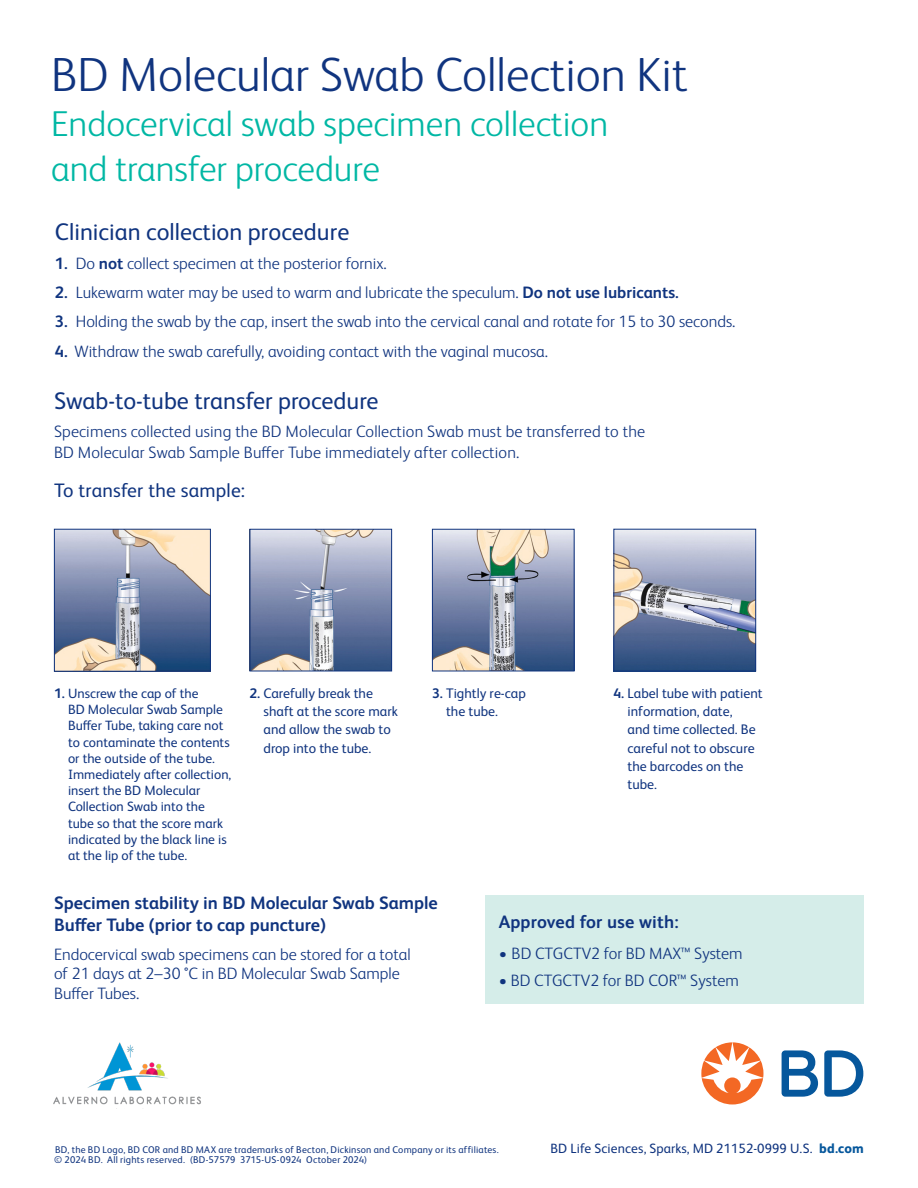
<style>
.page{position:relative;width:918px;height:1188px;background:#fff}
.page>*{position:absolute;margin:0;border:0;box-sizing:border-box;transform-origin:0 0}
.t1{font:300 48px "FS Albert Pro";color:#10347f}
.t2{font:300 36px/45px "FS Albert Pro";color:#00b7a4}
.t3{font:24px "FS Albert Pro";color:#10347f}
.t4{font:19.5px "FS Albert Pro";letter-spacing:.01em;color:#10347f}
.t5{font:700 18px/21.6px "FS Albert Pro";color:#10347f}
.t6{font:300 16.5px/19.8px "FS Albert Pro";color:#10347f}
.t7{font:13.8px/18.3px "FS Albert Pro";color:#10347f}
.t8{font:13.5px/16.2px "FS Albert Pro";color:#10347f}
.t9{font:9.75px/9.8px "FS Albert Pro";letter-spacing:.02em;color:#10347f}
.s1{font-weight:700}
.s2{font-weight:700;font-size:13.8px}
.s3{font-weight:400}
.s4{font-weight:800;color:#06579c}
</style>
<div class="page">
<img style="left:56px;top:531px;width:153px;height:139px">
<div style="left:54px;top:529px;width:157px;height:143px;border:1px solid #10347f"></div>
<img style="left:251px;top:531px;width:139px;height:138px">
<div style="left:249px;top:529px;width:143px;height:142px;border:1px solid #10347f"></div>
<img style="left:434px;top:531px;width:139px;height:138px">
<div style="left:432px;top:529px;width:143px;height:142px;border:1px solid #10347f"></div>
<img style="left:615px;top:531px;width:139px;height:138px">
<div style="left:613px;top:529px;width:143px;height:142px;border:1px solid #10347f"></div>
<div style="left:485px;top:896px;width:379px;height:108px;background:#d5ede9"></div>
<img style="left:53px;top:1042px;width:148px;height:67px">
<svg style="left:782px;top:1050px;width:81px;height:47px"></svg>
<svg style="left:701px;top:1042px;width:62px;height:62px"></svg>
<h1 class="t1" style="left:51px;top:42px;width:638px">BD Molecular Swab Collection Kit</h1>
<h2 class="t2" style="left:51px;top:99px;width:559px">Endocervical swab specimen collection and transfer procedure</h2>
<h3 class="t3" style="left:55px;top:214px;width:296px">Clinician collection procedure</h3>
<p class="t6" style="left:55px;top:252px;width:333px"><span class="s1">1.</span> Do <span class="s1">not</span> collect specimen at the posterior fornix.</p>
<p class="t6" style="left:55px;top:282px;width:625px"><span class="s1">2.</span> Lukewarm water may be used to warm and lubricate the speculum. <span class="s1">Do not use lubricants.</span></p>
<p class="t6" style="left:55px;top:311px;width:682px"><span class="s1">3.</span> Holding the swab by the cap, insert the swab into the cervical canal and rotate for 15 to 30 seconds.</p>
<p class="t6" style="left:55px;top:340px;width:495px"><span class="s1">4.</span> Withdraw the swab carefully, avoiding contact with the vaginal mucosa.</p>
<h3 class="t3" style="left:54px;top:384px;width:326px">Swab-to-tube transfer procedure</h3>
<p class="t6" style="left:54px;top:419px;width:593px;line-height:21px">Specimens collected using the BD Molecular Collection Swab must be transferred to the<br>BD Molecular Swab Sample Buffer Tube immediately after collection.</p>
<p class="t4" style="left:54px;top:476px;width:193px">To transfer the sample:</p>
<p class="t8" style="left:68px;top:684px;width:165px;text-indent:-14px"><span class="s2">1.</span> Unscrew the cap of the<br>BD Molecular Swab Sample<br>Buffer Tube, taking care not to contaminate the contents or the outside of the tube.<br>Immediately after collection, insert the BD Molecular<br>Collection Swab into the tube so that the score mark indicated by the black line is at the lip of the tube.</p>
<p class="t7" style="left:264px;top:683px;width:136px;text-indent:-14px"><span class="s1">2.</span> Carefully break the shaft at the score mark and allow the swab to drop into the tube.</p>
<p class="t7" style="left:446px;top:683px;width:81px;text-indent:-14px"><span class="s1">3.</span> Tightly re-cap the tube.</p>
<p class="t7" style="left:628px;top:683px;width:137px;text-indent:-14px"><span class="s1">4.</span> Label tube with patient information, date,<br>and time collected. Be careful not to obscure the barcodes on the tube.</p>
<p class="t5" style="left:54px;top:891px;width:385px">Specimen stability in BD Molecular Swab Sample<br>Buffer Tube (prior to cap puncture)</p>
<p class="t6" style="left:54px;top:943px;width:358px">Endocervical swab specimens can be stored for a total of 21 days at 2–30 °C in BD Molecular Swab Sample<br>Buffer Tubes.</p>
<p class="t5" style="left:499px;top:910px;width:181px">Approved for use with:</p>
<p class="t6" style="left:499px;top:942px;width:245px"><span class="s3">•</span> BD CTGCTV2 for BD MAX™ System</p>
<p class="t6" style="left:499px;top:969px;width:242px">• BD CTGCTV2 for BD COR™ System</p>
<p class="t9" style="left:54px;top:1144px;width:446px">BD, the BD Logo, BD COR and BD MAX are trademarks of Becton, Dickinson and Company or its affiliates. © 2024 BD. All rights reserved. (BD-57579 3715-US-0924 October 2024)</p>
<p class="t8" style="left:551px;top:1139px;width:315px">BD Life Sciences, Sparks, MD 21152-0999 U.S. <span class="s4">bd.com</span></p>
</div>
